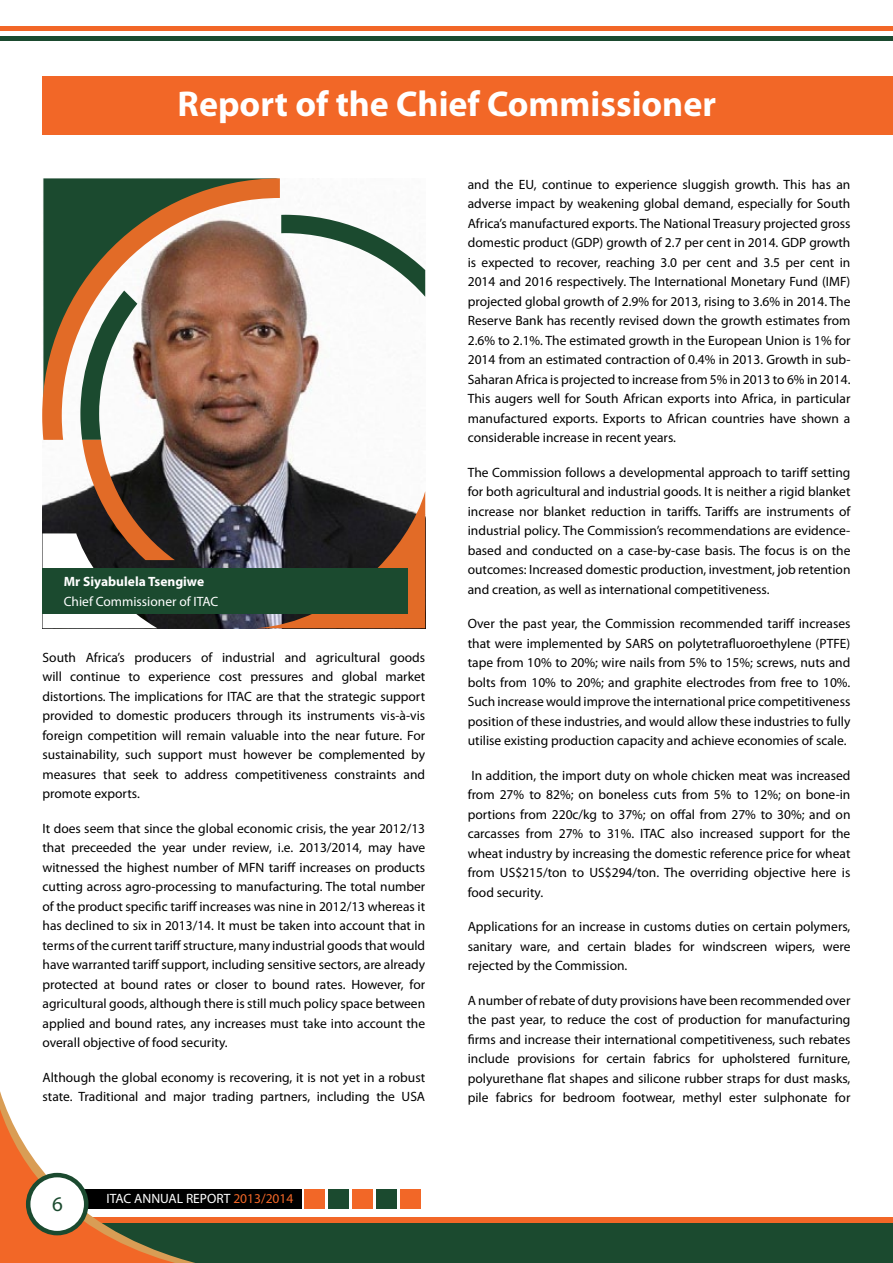
<style>
.page{position:relative;width:893px;height:1263px;background:#fff}
.page>*{position:absolute;margin:0;border:0;box-sizing:border-box;transform-origin:0 0}
.t1{font:700 36px "Myriad Pro";color:#fff}
.t2{font:21px "Myriad Pro";color:#1b4a2f}
.t3{font:13.5px/19.5px "Myriad Pro";color:#000;text-align:justify}
.t4{font:13.5px "Myriad Pro";color:#fff}
.t5{font:700 13.5px "Myriad Pro";color:#fff}
.s1{color:#f26727}
</style>
<div class="page">
<hr style="left:0;top:27px;width:893px;height:4px;background:#f26727">
<hr style="left:0;top:37px;width:893px;height:4px;background:#1b4a2f">
<div style="left:0;top:1217px;width:893px;height:11px;background:#f26727"></div>
<div style="left:0;top:1189px;width:301px;height:20px;background:#000"></div>
<div style="left:0;top:1223px;width:893px;height:40px;background:#1b4a2f"></div>
<svg style="left:0;top:1091px;width:195px;height:172px"></svg>
<div style="left:28px;top:1175px;width:58px;height:58px;background:#fff;border-radius:50%"></div>
<div style="left:26px;top:1173px;width:62px;height:62px;border:4px solid #1b4a2f;border-radius:50%"></div>
<div style="left:401px;top:1189px;width:20px;height:20px;background:#f26727"></div>
<div style="left:377px;top:1189px;width:20px;height:20px;background:#1b4a2f"></div>
<div style="left:352px;top:1189px;width:21px;height:20px;background:#f26727"></div>
<div style="left:328px;top:1189px;width:21px;height:20px;background:#1b4a2f"></div>
<div style="left:304px;top:1189px;width:21px;height:20px;background:#f26727"></div>
<div style="left:42px;top:77px;width:851px;height:58px;background:#f26727"></div>
<img style="left:175px;top:214px;width:183px;height:414px">
<svg style="left:42px;top:178px;width:238px;height:262px;background:#8c6f55"></svg>
<svg style="left:281px;top:215px;width:144px;height:82px"></svg>
<svg style="left:43px;top:291px;width:132px;height:337px"></svg>
<svg style="left:256px;top:491px;width:169px;height:137px;background:#6c4e41"></svg>
<div style="left:43px;top:568px;width:365px;height:46px;background:#1b4a2f"></div>
<h1 class="t1" style="left:178px;top:80px;width:540px">Report of the Chief Commissioner</h1>
<p class="t5" style="left:64px;top:573px;width:142px">Mr Siyabulela Tsengiwe</p>
<p class="t4" style="left:64px;top:593px;width:156px">Chief Commissioner of ITAC</p>
<p class="t3" style="left:43px;top:647px;width:384px">South Africa’s producers of industrial and agricultural goods will continue to experience cost pressures and global market distortions. The implications for ITAC are that the strategic support provided to domestic producers through its instruments vis-à-vis foreign competition will remain valuable into the near future. For sustainability, such support must however be complemented by measures that seek to address competitiveness constraints and promote exports.</p>
<p class="t3" style="left:43px;top:818px;width:384px">It does seem that since the global economic crisis, the year 2012/13 that preceeded the year under review, i.e. 2013/2014, may have witnessed the highest number of MFN tariff increases on products cutting across agro-processing to manufacturing. The total number of the product specific tariff increases was nine in 2012/13 whereas it has declined to six in 2013/14. It must be taken into account that in terms of the current tariff structure, many industrial goods that would have warranted tariff support, including sensitive sectors, are already protected at bound rates or closer to bound rates. However, for agricultural goods, although there is still much policy space between applied and bound rates, any increases must take into account the overall objective of food security.</p>
<p class="t3" style="left:43px;top:1067px;width:384px">Although the global economy is recovering, it is not yet in a robust state. Traditional and major trading partners, including the USA</p>
<h2 class="t2" style="left:52px;top:1191px;width:12px">6</h2>
<p class="t4" style="left:107px;top:1190px;width:188px">ITAC ANNUAL REPORT <span class="s1">2013/2014</span></p>
<p class="t3" style="left:468px;top:174px;width:384px">and the EU, continue to experience sluggish growth. This has an adverse impact by weakening global demand, especially for South Africa’s manufactured exports. The National Treasury projected gross domestic product (GDP) growth of 2.7 per cent in 2014. GDP growth is expected to recover, reaching 3.0 per cent and 3.5 per cent in 2014 and 2016 respectively. The International Monetary Fund (IMF) projected global growth of 2.9% for 2013, rising to 3.6% in 2014. The Reserve Bank has recently revised down the growth estimates from 2.6% to 2.1%. The estimated growth in the European Union is 1% for 2014 from an estimated contraction of 0.4% in 2013. Growth in sub-Saharan Africa is projected to increase from 5% in 2013 to 6% in 2014.<br>This augers well for South African exports into Africa, in particular manufactured exports. Exports to African countries have shown a considerable increase in recent years.</p>
<p class="t3" style="left:468px;top:462px;width:384px">The Commission follows a developmental approach to tariff setting for both agricultural and industrial goods. It is neither a rigid blanket increase nor blanket reduction in tariffs. Tariffs are instruments of industrial policy. The Commission’s recommendations are evidence&shy;based and conducted on a case-by-case basis. The focus is on the outcomes: Increased domestic production, investment, job retention and creation, as well as international competitiveness.</p>
<p class="t3" style="left:468px;top:614px;width:384px">Over the past year, the Commission recommended tariff increases that were implemented by SARS on polytetrafluoroethylene (PTFE) tape from 10% to 20%; wire nails from 5% to 15%; screws, nuts and bolts from 10% to 20%; and graphite electrodes from free to 10%.<br>Such increase would improve the international price competitiveness position of these industries, and would allow these industries to fully utilise existing production capacity and achieve economies of scale.</p>
<p class="t3" style="left:468px;top:765px;width:384px">In addition, the import duty on whole chicken meat was increased from 27% to 82%; on boneless cuts from 5% to 12%; on bone-in portions from 220c/kg to 37%; on offal from 27% to 30%; and on carcasses from 27% to 31%. ITAC also increased support for the wheat industry by increasing the domestic reference price for wheat from US$215/ton to US$294/ton. The overriding objective here is food security.</p>
<p class="t3" style="left:468px;top:917px;width:384px">Applications for an increase in customs duties on certain polymers, sanitary ware, and certain blades for windscreen wipers, were rejected by the Commission.</p>
<p class="t3" style="left:468px;top:990px;width:384px">A number of rebate of duty provisions have been recommended over the past year, to reduce the cost of production for manufacturing firms and increase their international competitiveness, such rebates include provisions for certain fabrics for upholstered furniture, polyurethane flat shapes and silicone rubber straps for dust masks, pile fabrics for bedroom footwear, methyl ester sulphonate for</p>
</div>
